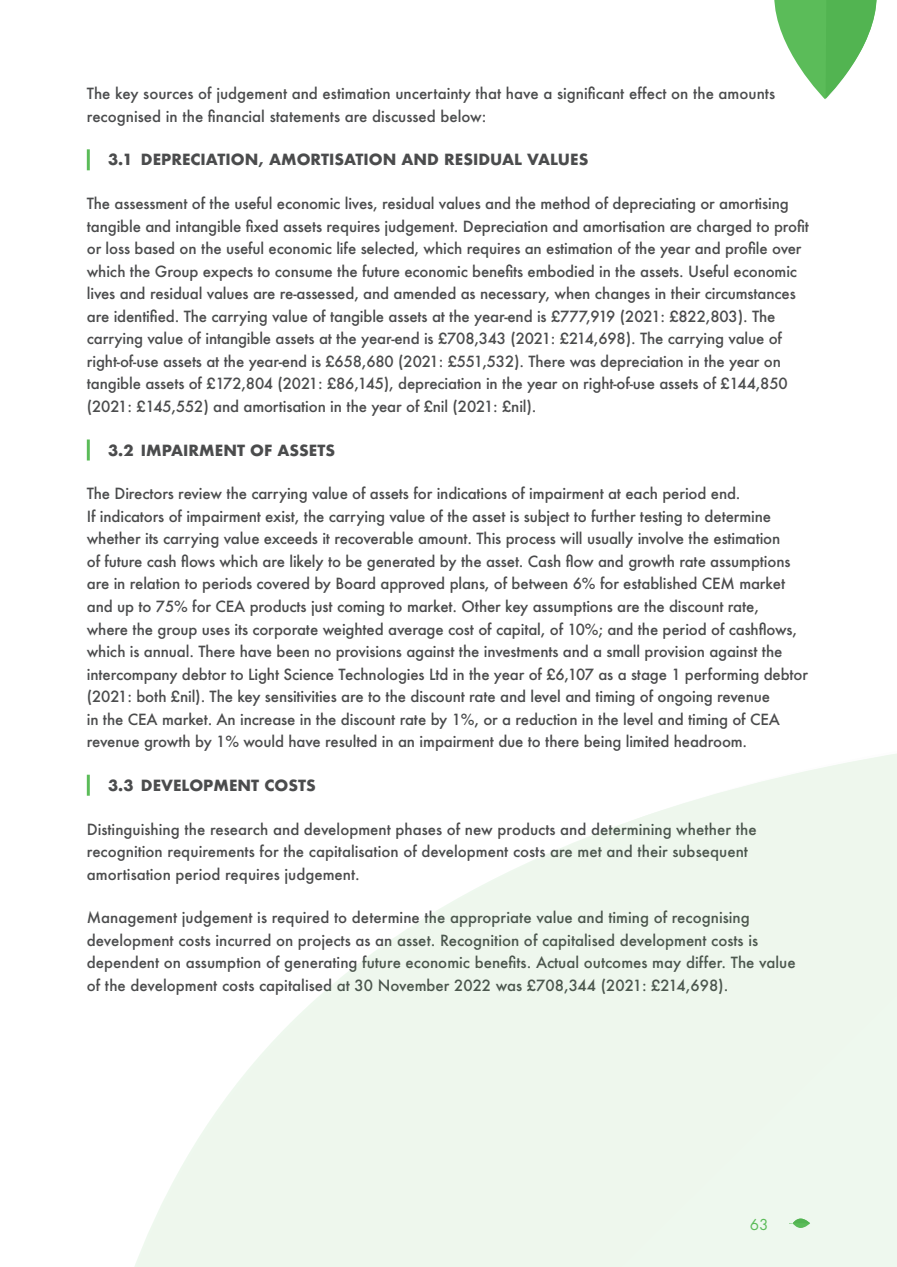
<style>
.page{position:relative;width:897px;height:1267px;background:#fff}
.page>*{position:absolute;margin:0;border:0;box-sizing:border-box;transform-origin:0 0}
.t1{font:16.5px "Futura PT";color:#5bbc59}
.t2{font:500 15px/22.5px "Futura";letter-spacing:-.01em;color:#4b4c4d}
.t3{font:700 15px "Futura";color:#4b4c4d}
</style>
<div class="page">
<hr style="left:87px;top:149px;width:3px;height:21px;background:#5bbc59">
<hr style="left:87px;top:439px;width:3px;height:21px;background:#5bbc59">
<hr style="left:87px;top:774px;width:3px;height:21px;background:#5bbc59">
<svg style="left:774px;top:0;width:102px;height:99px"></svg>
<svg style="left:135px;top:754px;width:761px;height:512px;fill:#eef7ed"></svg>
<p class="t2" style="left:87px;top:82px;width:689px">The key sources of judgement and estimation uncertainty that have a significant effect on the amounts recognised in the fi nancial statements are discussed below:</p>
<p class="t3" style="left:108px;top:149px;width:482px">3.1 DEPRECIATION, AMORTISATION AND RESIDUAL VALUES</p>
<p class="t2" style="left:87px;top:192px;width:723px">The assessment of the useful economic lives, residual values and the method of depreciating or amortising tangible and intangible fixed assets requires judgement. Depreciation and amortisation are charged to profit or loss based on the useful economic life selected, which requires an estimation of the year and profi le over which the Group expects to consume the future economic benefits embodied in the assets. Useful economic lives and residual values are re-assessed, and amended as necessary, when changes in their circumstances are identified. The carrying value of tangible assets at the year-end is £777,919 (2021: £822,803). The carrying value of intangible assets at the year-end is £708,343 (2021: £214,698). The carrying value of right-of-use assets at the year-end is £658,680 (2021: £551,532). There was depreciation in the year on tangible assets of £172,804 (2021: £86,145), depreciation in the year on right-of-use assets of £144,850 (2021: £145,552) and amortisation in the year of £nil (2021: £nil).</p>
<p class="t3" style="left:108px;top:439px;width:228px">3.2 IMPAIRMENT OF ASSETS</p>
<p class="t2" style="left:87px;top:482px;width:722px">The Directors review the carrying value of assets for indications of impairment at each period end.<br>If indicators of impairment exist, the carrying value of the asset is subject to further testing to determine whether its carrying value exceeds it recoverable amount. This process will usually involve the estimation<br>of future cash flows which are likely to be generated by the asset. Cash flow and growth rate assumptions are in relation to periods covered by Board approved plans, of between 6% for established CEM market and up to 75% for CEA products just coming to market. Other key assumptions are the discount rate,<br>where the group uses its corporate weighted average cost of capital, of 10%; and the period of cashflows, which is annual. There have been no provisions against the investments and a small provision against the intercompany debtor to Light Science Technologies Ltd in the year of £6,107 as a stage 1 performing debtor (2021: both £nil). The key sensitivities are to the discount rate and level and timing of ongoing revenue<br>in the CEA market. An increase in the discount rate by 1%, or a reduction in the level and timing of CEA revenue growth by 1% would have resulted in an impairment due to there being limited headroom.</p>
<p class="t3" style="left:108px;top:774px;width:209px">3.3 DEVELOPMENT COSTS</p>
<p class="t2" style="left:87px;top:817px;width:671px">Distinguishing the research and development phases of new products and determining whether the recognition requirements for the capitalisation of development costs are met and their subsequent amortisation period requires judgement.</p>
<p class="t2" style="left:87px;top:906px;width:710px">Management judgement is required to determine the appropriate value and timing of recognising development costs incurred on projects as an asset. Recognition of capitalised development costs is dependent on assumption of generating future economic benefits. Actual outcomes may differ. The value of the development costs capitalised at 30 November 2022 was £708,344 (2021: £214,698).</p>
<p class="t1" style="left:749px;top:1214px;width:20px">63</p>
</div>
